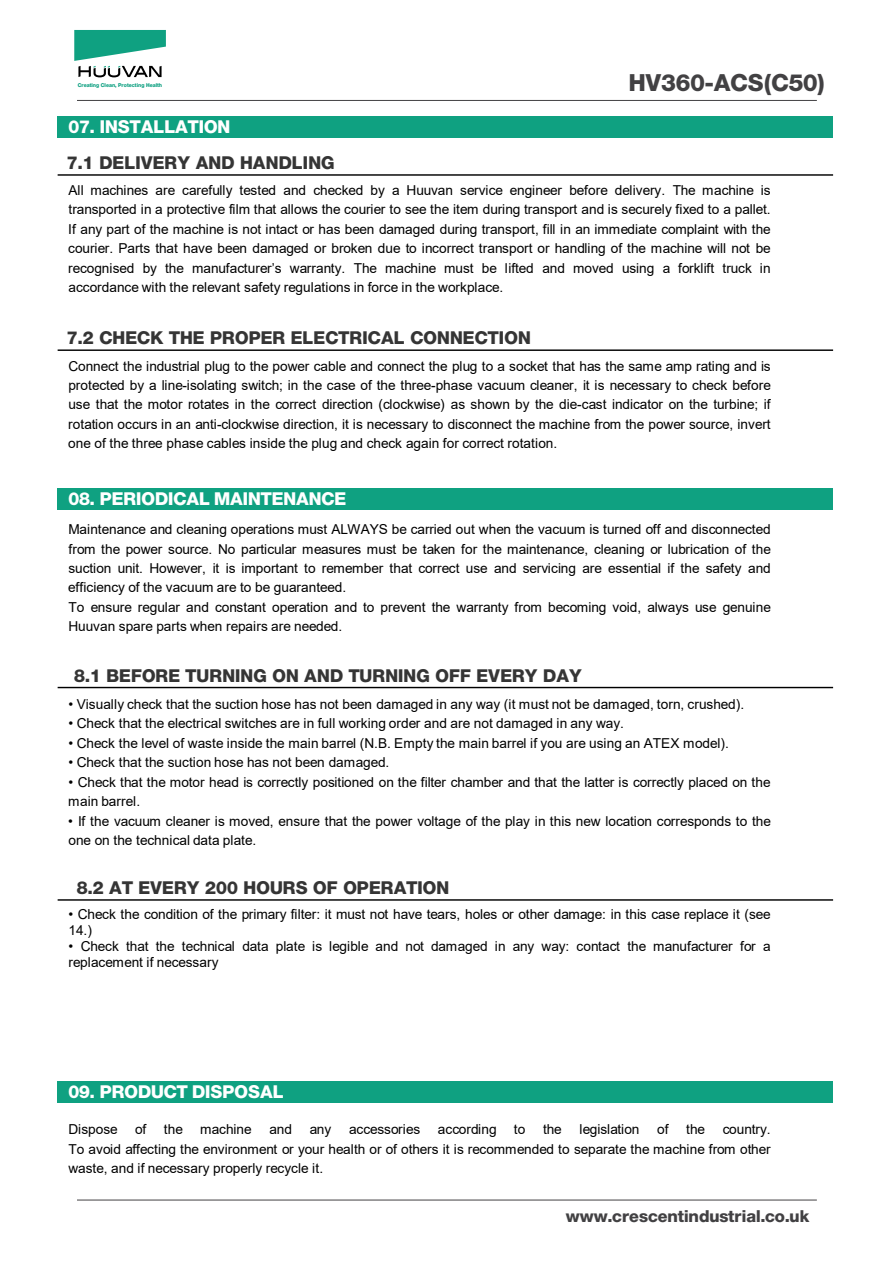
<style>
.page{position:relative;width:893px;height:1263px;background:#fff}
.page>*{position:absolute;margin:0;border:0;box-sizing:border-box;transform-origin:0 0}
.t1{font:800 23.85px "Neue Helvetica BQ";color:#424143}
.t2{font:800 18px "Neue Helvetica BQ";letter-spacing:.005em;color:#353535}
.t3{font:800 18px "Neue Helvetica BQ";color:#fff}
.t4{font:800 16.8px "Neue Helvetica BQ";color:#424143}
.t5{font:13.65px/19.5px "Arial";letter-spacing:-.005em;color:#000}
.t6{font:800 5.4px "Neue Helvetica BQ";color:#0ea081;scale:.96 1}
</style>
<div class="page">
<hr style="left:77px;top:1200px;width:740px;height:1px;background:#424143">
<hr style="left:77px;top:100px;width:740px;height:1px;background:#424143">
<svg style="left:74px;top:30px;width:92px;height:47px"></svg>
<div style="left:58px;top:117px;width:775px;height:21px;background:#0fa181"></div>
<hr style="left:58px;top:174px;width:775px;height:2px;background:#000">
<hr style="left:58px;top:349px;width:775px;height:2px;background:#000">
<div style="left:58px;top:488px;width:775px;height:22px;background:#0fa181"></div>
<hr style="left:58px;top:687px;width:775px;height:1px;background:#000">
<hr style="left:58px;top:899px;width:775px;height:2px;background:#000">
<div style="left:58px;top:1081px;width:775px;height:22px;background:#0fa181"></div>
<p class="t6" style="left:78px;top:81px;width:90px">Creating Clean, Protecting Health</p>
<h2 class="t3" style="left:68px;top:115px;width:163px">07. INSTALLATION</h2>
<h2 class="t2" style="left:67px;top:151px;width:269px">7.1 DELIVERY AND HANDLING</h2>
<h1 class="t1" style="left:629px;top:67px;width:198px">HV360-ACS(C50)</h1>
<p class="t5" style="left:68px;top:180px;width:704px;text-align:justify">All machines are carefully tested and checked by a Huuvan service engineer before delivery. The machine is transported in a protective film that allows the courier to see the item during transport and is securely fixed to a pallet.<br>If any part of the machine is not intact or has been damaged during transport, fill in an immediate complaint with the courier. Parts that have been damaged or broken due to incorrect transport or handling of the machine will not be recognised by the manufacturer’s warranty. The machine must be lifted and moved using a forklift truck in accordance with the relevant safety regulations in force in the workplace.</p>
<h2 class="t2" style="left:67px;top:326px;width:465px">7.2 CHECK THE PROPER ELECTRICAL CONNECTION</h2>
<p class="t5" style="left:68px;top:356px;width:704px;text-align:justify">Connect the industrial plug to the power cable and connect the plug to a socket that has the same amp rating and is protected by a line-isolating switch; in the case of the three-phase vacuum cleaner, it is necessary to check before use that the motor rotates in the correct direction (clockwise) as shown by the die-cast indicator on the turbine; if rotation occurs in an anti-clockwise direction, it is necessary to disconnect the machine from the power source, invert one of the three phase cables inside the plug and check again for correct rotation.</p>
<h2 class="t3" style="left:68px;top:487px;width:279px">08. PERIODICAL MAINTENANCE</h2>
<p class="t5" style="left:68px;top:519px;width:704px">Maintenance and cleaning operations must ALWAYS be carried out when the vacuum is turned off and disconnected from the power source. No particular measures must be taken for the maintenance, cleaning or lubrication of the suction unit. However, it is important to remember that correct use and servicing are essential if the safety and efficiency of the vacuum are to be guaranteed.<br>To ensure regular and constant operation and to prevent the warranty from becoming void, always use genuine Huuvan spare parts when repairs are needed.</p>
<h2 class="t2" style="left:74px;top:664px;width:509px">8.1 BEFORE TURNING ON AND TURNING OFF EVERY DAY</h2>
<p class="t5" style="left:68px;top:694px;width:677px">• Visually check that the suction hose has not been damaged in any way (it must not be damaged, torn, crushed).</p>
<p class="t5" style="left:68px;top:714px;width:557px">• Check that the electrical switches are in full working order and are not damaged in any way.</p>
<p class="t5" style="left:68px;top:733px;width:662px">• Check the level of waste inside the main barrel (N.B. Empty the main barrel if you are using an ATEX model).</p>
<p class="t5" style="left:68px;top:753px;width:323px">• Check that the suction hose has not been damaged.</p>
<p class="t5" style="left:68px;top:772px;width:704px">• Check that the motor head is correctly positioned on the filter chamber and that the latter is correctly placed on the main barrel.</p>
<p class="t5" style="left:68px;top:811px;width:704px">• If the vacuum cleaner is moved, ensure that the power voltage of the play in this new location corresponds to the one on the technical data plate.</p>
<h2 class="t2" style="left:77px;top:876px;width:374px">8.2 AT EVERY 200 HOURS OF OPERATION</h2>
<p class="t5" style="left:68px;top:906px;width:704px;line-height:16.2px">• Check the condition of the primary filter: it must not have tears, holes or other damage: in this case replace it (see<br>14.)</p>
<p class="t5" style="left:68px;top:938px;width:704px;line-height:16.2px">• Check that the technical data plate is legible and not damaged in any way: contact the manufacturer for a replacement if necessary</p>
<h2 class="t3" style="left:68px;top:1080px;width:217px">09. PRODUCT DISPOSAL</h2>
<p class="t5" style="left:68px;top:1119px;width:51px">Dispose</p>
<p class="t5" style="left:135px;top:1119px;width:13px">of</p>
<p class="t5" style="left:164px;top:1119px;width:21px">the</p>
<p class="t5" style="left:200px;top:1119px;width:53px">machine</p>
<p class="t5" style="left:269px;top:1119px;width:24px">and</p>
<p class="t5" style="left:310px;top:1119px;width:23px">any</p>
<p class="t5" style="left:349px;top:1119px;width:73px">accessories</p>
<p class="t5" style="left:438px;top:1119px;width:60px">according</p>
<p class="t5" style="left:514px;top:1119px;width:13px">to</p>
<p class="t5" style="left:543px;top:1119px;width:20px">the</p>
<p class="t5" style="left:579px;top:1119px;width:62px">legislation</p>
<p class="t5" style="left:657px;top:1119px;width:13px">of</p>
<p class="t5" style="left:686px;top:1119px;width:21px">the</p>
<p class="t5" style="left:68px;top:1119px;width:704px;text-align:justify;text-indent:654px">country.<br>To avoid affecting the environment or your health or of others it is recommended to separate the machine from other waste, and if necessary properly recycle it.</p>
<p class="t4" style="left:566px;top:1205px;width:245px">www.crescentindustrial.co.uk</p>
</div>
